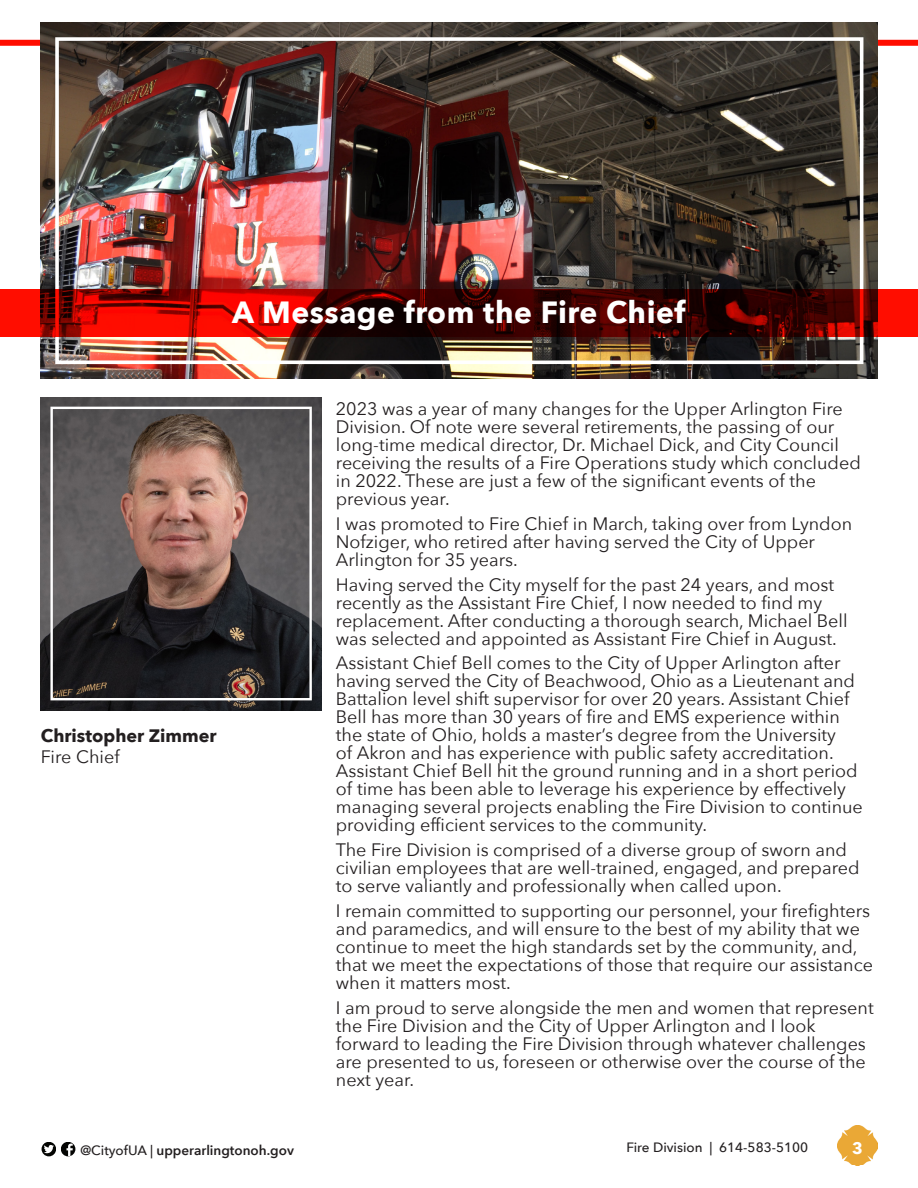
<style>
.page{position:relative;width:918px;height:1188px;background:#fff}
.page>*{position:absolute;margin:0;border:0;box-sizing:border-box;transform-origin:0 0}
.t1{font:700 30.6px "Avenir Next";letter-spacing:.02em;color:#fff}
.t2{font:600 30px "Avenir Next";letter-spacing:.06em;color:#fff}
.Regular_10_12_left{font:18px/18px "Avenir Next";color:#231f20}
.t3{font:700 18px/21.6px "Avenir Next";color:#231f20}
.t4{font:700 16.5px "Avenir Next";color:#fff}
.t5{font:600 13.5px "Avenir Next";color:#231f20}
.t6{font:500 13.5px "Avenir Next";color:#231f20}
.s1{font-weight:400}
.s2{font-weight:500}
</style>
<div class="page">
<div style="left:0;top:40px;width:918px;height:6px;background:#ff0d00"></div>
<div style="left:61px;top:1142px;width:14px;height:14px;background:#040503;border-radius:7px"></div>
<svg style="left:67px;top:1144px;width:6px;height:12px"></svg>
<div style="left:42px;top:1142px;width:14px;height:14px;background:#040503;border-radius:7px"></div>
<svg style="left:44px;top:1145px;width:10px;height:8px"></svg>
<img style="left:838px;top:1126px;width:40px;height:40px">
<img style="left:41px;top:23px;width:837px;height:355px">
<div style="left:55px;top:37px;width:808px;height:327px;border:4px solid #fff"></div>
<svg style="left:0;top:289px;width:918px;height:48px;background:#730400"></svg>
<img style="left:41px;top:397px;width:280px;height:313px">
<div style="left:50px;top:407px;width:262px;height:293px;border:2px solid #fff"></div>
<p class="t1" style="left:232px;top:286px;width:455px">A Message from the Fire Chief</p>
<p class="t2" style="left:49px;top:298px;width:546px">A Message from the Chief of Police</p>
<p class="t3" style="left:41px;top:724px;width:177px">Christopher Zimmer<br><span class="s1">Fire Chief</span></p>
<p class="Regular_10_12_left" style="left:336px;top:399px;width:526px">2023 was a year of many changes for the Upper Arlington Fire Division. Of note were several retirements, the passing of our long-time medical director, Dr. Michael Dick, and City Council receiving the results of a Fire Operations study which concluded in 2022. These are just a few of the significant events of the previous year.</p>
<p class="Regular_10_12_left" style="left:336px;top:514px;width:518px">I was promoted to Fire Chief in March, taking over from Lyndon<br>Nofziger, who retired after having served the City of Upper<br>Arlington for 35 years.</p>
<p class="Regular_10_12_left" style="left:336px;top:575px;width:513px">Having served the City myself for the past 24 years, and most recently as the Assistant Fire Chief, I now needed to find my replacement. After conducting a thorough search, Michael Bell was selected and appointed as Assistant Fire Chief in August.</p>
<p class="Regular_10_12_left" style="left:336px;top:653px;width:529px">Assistant Chief Bell comes to the City of Upper Arlington after having served the City of Beachwood, Ohio as a Lieutenant and Battalion level shift supervisor for over 20 years. Assistant Chief Bell has more than 30 years of fire and EMS experience within the state of Ohio, holds a master’s degree from the University<br>of Akron and has experience with public safety accreditation.<br>Assistant Chief Bell hit the ground running and in a short period of time has been able to leverage his experience by effectively managing several projects enabling the Fire Division to continue providing efficient services to the community.</p>
<p class="Regular_10_12_left" style="left:336px;top:840px;width:525px">The Fire Division is comprised of a diverse group of sworn and civilian employees that are well-trained, engaged, and prepared to serve valiantly and professionally when called upon.</p>
<p class="Regular_10_12_left" style="left:336px;top:901px;width:539px">I remain committed to supporting our personnel, your firefighters and paramedics, and will ensure to the best of my ability that we continue to meet the high standards set by the community, and, that we meet the expectations of those that require our assistance when it matters most.</p>
<p class="Regular_10_12_left" style="left:336px;top:998px;width:539px">I am proud to serve alongside the men and women that represent the Fire Division and the City of Upper Arlington and I look forward to leading the Fire Division through whatever challenges are presented to us, foreseen or otherwise over the course of the next year.</p>
<p class="t5" style="left:81px;top:1138px;width:215px"><span class="s2">@CityofUA |</span> upperarlingtonoh.gov</p>
<p class="t6" style="left:626px;top:1136px;width:183px">Fire Division | 614-583-5100</p>
<p class="t4" style="left:852px;top:1134px;width:12px">3</p>
</div>
